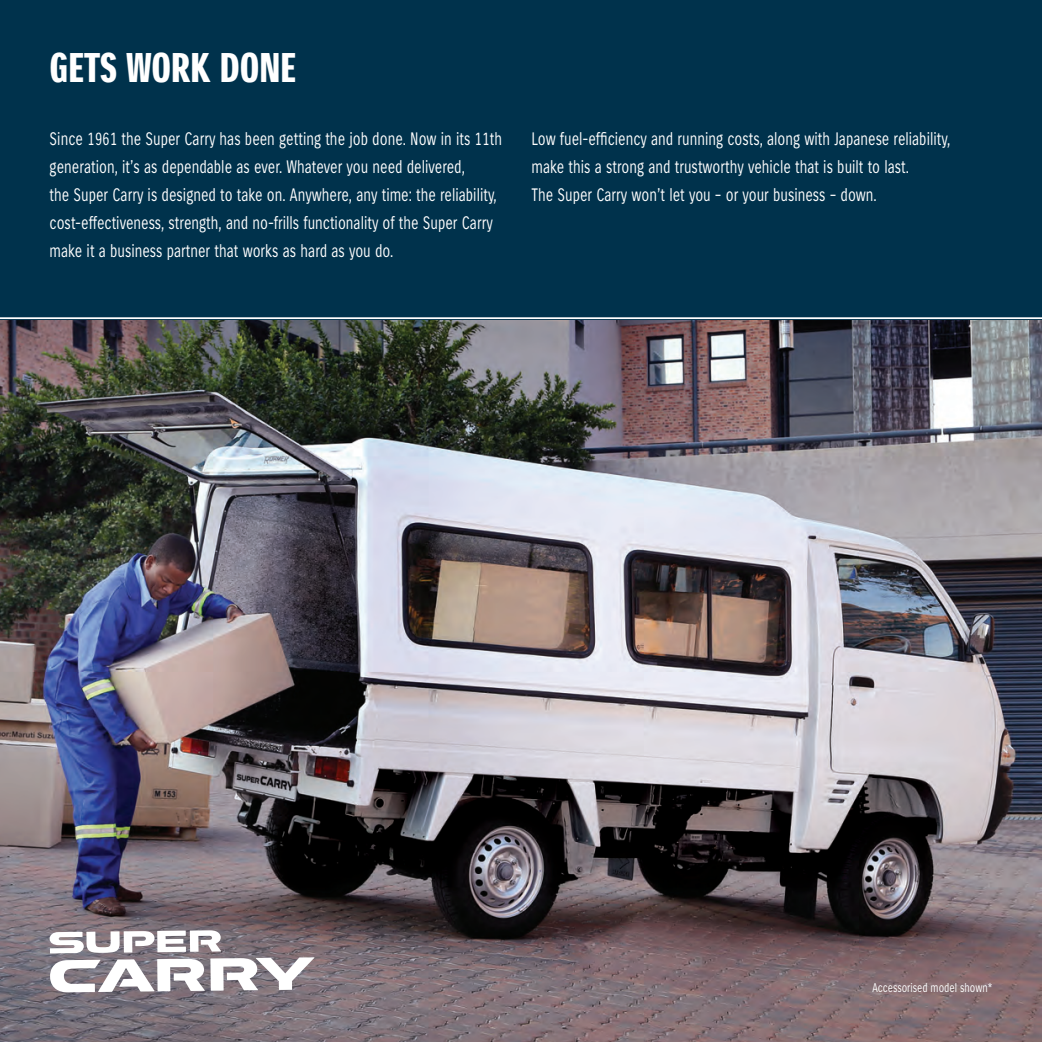
<style>
.page{position:relative;width:1042px;height:1042px;background:#fff}
.page>*{position:absolute;margin:0;border:0;box-sizing:border-box;transform-origin:0 0}
.t1{font:40.25px "Suzuki Headline";color:#fff}
.t2{font:17.5px/28px "Suzuki";color:#fff;scale:.8 1}
.t3{font:12.25px "Suzuki";color:#fff;scale:.8 1}
</style>
<div class="page">
<img style="left:0;top:319px;width:1042px;height:723px">
<svg style="left:50px;top:930px;width:264px;height:62px"></svg>
<div style="left:0;top:0;width:1042px;height:319px;background:#00324c"></div>
<hr style="left:0;top:317px;width:1042px;height:2px;background:#fff">
<h1 class="t1" style="left:50px;top:44px;width:248px">GETS WORK DONE</h1>
<p class="t2" style="left:50px;top:126px;width:567px">Since 1961 the Super Carry has been getting the job done. Now in its 11th generation, it’s as dependable as ever. Whatever you need delivered,<br>the Super Carry is designed to take on. Anywhere, any time: the reliability, cost-effectiveness, strength, and no-frills functionality of the Super Carry make it a business partner that works as hard as you do.</p>
<p class="t2" style="left:531px;top:126px;width:525px">Low fuel-efficiency and running costs, along with Japanese reliability, make this a strong and trustworthy vehicle that is built to last.<br>The Super Carry won’t let you – or your business – down.</p>
<p class="t3" style="left:872px;top:980px;width:151px">Accessorised model shown*</p>
</div>
